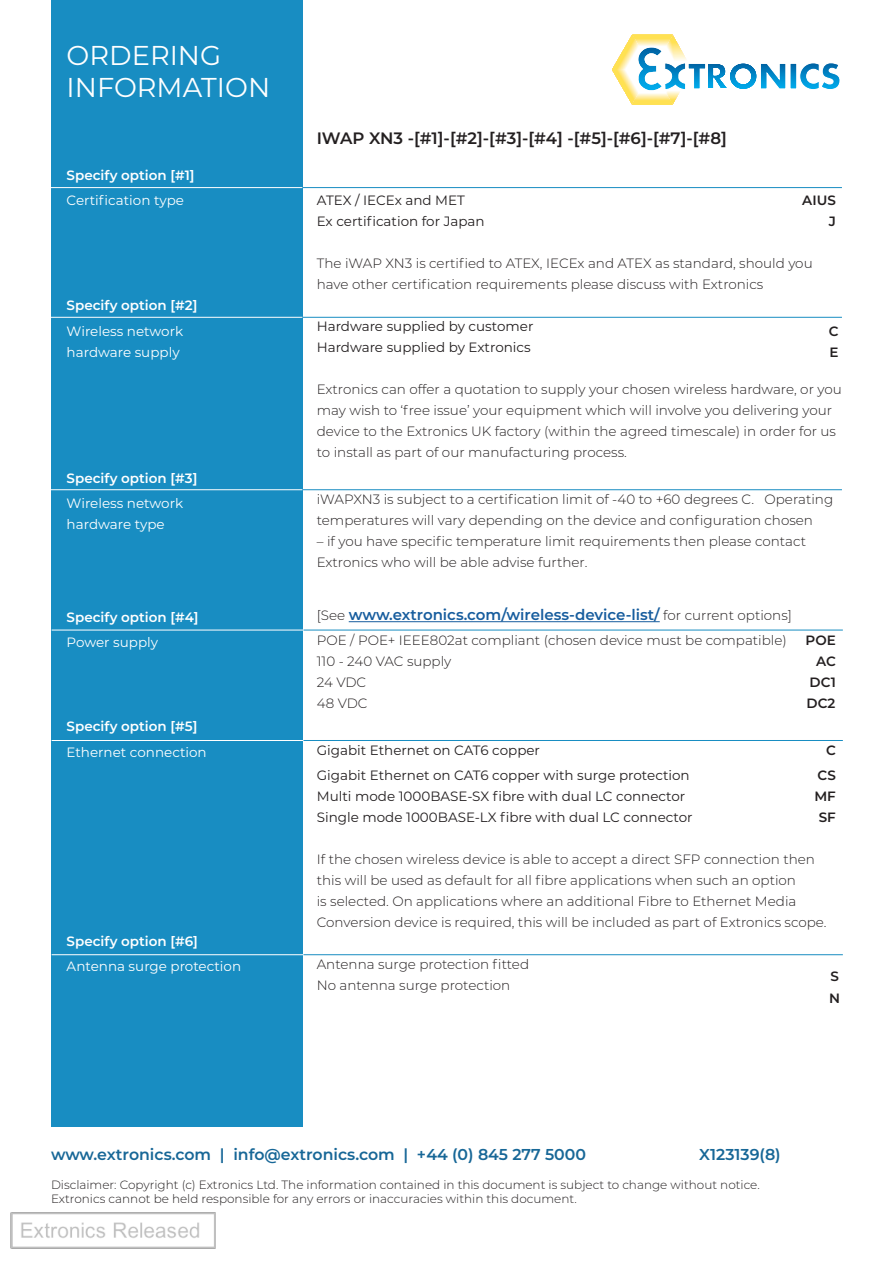
<style>
.page{position:relative;width:893px;height:1263px;background:#fff}
.page>*{position:absolute;margin:0;border:0;box-sizing:border-box;transform-origin:0 0}
.t1{font:27.3px/32.7px "Montserrat";color:#fff}
.t2{font:600 16.5px "Montserrat";letter-spacing:-.005em;color:#231f20}
.t3{font:600 15.75px "Montserrat";color:#176797}
.t4{font:600 15px "Montserrat";color:#175d9e}
.t5{font:300 13.5px/21px "Montserrat";color:#231f20}
.t6{font:13.5px/21px "Montserrat";color:#231f20}
.t7{font:13.5px/21px "Montserrat";color:#fff}
.t8{font:600 13.5px "Montserrat";color:#fff}
.t9{font:600 13.5px/20.7px "Montserrat";color:#231f20}
.t10{font:300 12px/14.4px "Montserrat";color:#231f20}
.s1{font-weight:300;font-size:13.5px;color:#231f20}
</style>
<div class="page">
<svg style="left:612px;top:35px;width:174px;height:70px"></svg>
<svg style="left:792px;top:65px;width:3px;height:22px"></svg>
<div style="left:790px;top:63px;width:7px;height:26px;border:1px solid #fff"></div>
<svg style="left:800px;top:63px;width:40px;height:27px"></svg>
<div style="left:51px;top:0;width:252px;height:1126px;background:#188dc2"></div>
<hr style="left:51px;top:187px;width:252px;height:1px;background:#fff">
<hr style="left:303px;top:187px;width:539px;height:1px;background:#188dc2">
<hr style="left:349px;top:621px;width:311px;height:1px;background:#175d9e">
<hr style="left:51px;top:317px;width:252px;height:1px;background:#fff">
<hr style="left:303px;top:317px;width:539px;height:1px;background:#188dc2">
<hr style="left:51px;top:489px;width:252px;height:1px;background:#fff">
<hr style="left:303px;top:489px;width:539px;height:1px;background:#188dc2">
<hr style="left:52px;top:630px;width:251px;height:1px;background:#fff">
<hr style="left:303px;top:630px;width:540px;height:1px;background:#188dc2">
<hr style="left:52px;top:740px;width:251px;height:1px;background:#fff">
<hr style="left:303px;top:740px;width:540px;height:1px;background:#188dc2">
<hr style="left:52px;top:954px;width:251px;height:1px;background:#fff">
<hr style="left:303px;top:954px;width:540px;height:1px;background:#188dc2">
<img style="left:10px;top:1212px;width:206px;height:37px">
<h1 class="t1" style="left:67px;top:40px;width:205px">ORDERING<br>INFORMATION</h1>
<p class="t8" style="left:67px;top:169px;width:130px">Specify option [#1]</p>
<p class="t7" style="left:67px;top:191px;width:119px">Certification type</p>
<p class="t8" style="left:67px;top:299px;width:132px">Specify option [#2]</p>
<p class="t7" style="left:67px;top:321px;width:118px">Wireless network hardware supply</p>
<p class="t8" style="left:67px;top:471px;width:132px">Specify option [#3]</p>
<p class="t7" style="left:67px;top:493px;width:118px">Wireless network hardware type</p>
<p class="t8" style="left:67px;top:611px;width:134px">Specify option [#4]</p>
<p class="t7" style="left:67px;top:632px;width:93px">Power supply</p>
<p class="t8" style="left:67px;top:720px;width:132px">Specify option [#5]</p>
<p class="t7" style="left:67px;top:742px;width:142px">Ethernet connection</p>
<p class="t8" style="left:67px;top:934px;width:133px">Specify option [#6]</p>
<p class="t7" style="left:67px;top:956px;width:176px">Antenna surge protection</p>
<p class="t2" style="left:317px;top:130px;width:412px">IWAP XN3 -[#1]-[#2]-[#3]-[#4] -[#5]-[#6]-[#7]-[#8]</p>
<p class="t6" style="left:317px;top:191px;width:150px">ATEX / IECEx and MET</p>
<p class="t9" style="left:802px;top:191px;width:35px">AIUS</p>
<p class="t6" style="left:317px;top:212px;width:169px">Ex certification for Japan</p>
<p class="t9" style="left:829px;top:212px;width:9px">J</p>
<p class="t5" style="left:317px;top:254px;width:497px">The iWAP XN3 is certified to ATEX, IECEx and ATEX as standard, should you have other certification requirements please discuss with Extronics</p>
<p class="t6" style="left:317px;top:317px;width:218px">Hardware supplied by customer<br>Hardware supplied by Extronics</p>
<p class="t5" style="left:317px;top:380px;width:526px">Extronics can offer a quotation to supply your chosen wireless hardware, or you may wish to ‘free issue’ your equipment which will involve you delivering your device to the Extronics UK factory (within the agreed timescale) in order for us to install as part of our manufacturing process.</p>
<p class="t5" style="left:317px;top:489px;width:518px">iWAPXN3 is subject to a certification limit of -40 to +60 degrees C. Operating temperatures will vary depending on the device and configuration chosen</p>
<p class="t5" style="left:317px;top:531px;width:491px">– if you have specific temperature limit requirements then please contact<br>Extronics who will be able advise further.</p>
<p class="t9" style="left:829px;top:321px;width:11px">C<br>E</p>
<p class="t4" style="left:317px;top:608px;width:477px"><span class="s1">[See</span> www.extronics.com/wireless-device-list/ <span class="s1">for current options]</span></p>
<p class="t5" style="left:317px;top:631px;width:472px">POE / POE+ IEEE802at compliant (chosen device must be compatible)</p>
<p class="t9" style="left:806px;top:631px;width:32px">POE</p>
<p class="t5" style="left:317px;top:652px;width:136px">110 - 240 VAC supply</p>
<p class="t9" style="left:816px;top:652px;width:21px">AC</p>
<p class="t5" style="left:317px;top:673px;width:51px">24 VDC</p>
<p class="t9" style="left:810px;top:673px;width:28px">DC1</p>
<p class="t5" style="left:317px;top:694px;width:52px">48 VDC</p>
<p class="t9" style="left:807px;top:694px;width:30px">DC2</p>
<p class="t6" style="left:317px;top:740px;width:225px">Gigabit Ethernet on CAT6 copper</p>
<p class="t9" style="left:826px;top:740px;width:11px">C</p>
<p class="t6" style="left:317px;top:765px;width:374px">Gigabit Ethernet on CAT6 copper with surge protection</p>
<p class="t9" style="left:818px;top:765px;width:20px">CS</p>
<p class="t6" style="left:317px;top:786px;width:370px">Multi mode 1000BASE-SX fibre with dual LC connector</p>
<p class="t9" style="left:814px;top:786px;width:23px">MF</p>
<p class="t6" style="left:317px;top:807px;width:377px">Single mode 1000BASE-LX fibre with dual LC connector</p>
<p class="t9" style="left:819px;top:807px;width:19px">SF</p>
<p class="t5" style="left:317px;top:849px;width:511px">If the chosen wireless device is able to accept a direct SFP connection then this will be used as default for all fibre applications when such an option<br>is selected. On applications where an additional Fibre to Ethernet Media Conversion device is required, this will be included as part of Extronics scope.</p>
<p class="t5" style="left:317px;top:954px;width:214px">Antenna surge protection fitted<br>No antenna surge protection</p>
<p class="t9" style="left:829px;top:965px;width:12px;line-height:22.4px">S<br>N</p>
<p class="t3" style="left:51px;top:1148px;width:537px">www.extronics.com | info@extronics.com | +44 (0) 845 277 5000</p>
<p class="t3" style="left:699px;top:1148px;width:83px">X123139(8)</p>
<p class="t10" style="left:51px;top:1178px;width:710px">Disclaimer: Copyright (c) Extronics Ltd. The information contained in this document is subject to change without notice.<br>Extronics cannot be held responsible for any errors or inaccuracies within this document.</p>
</div>
